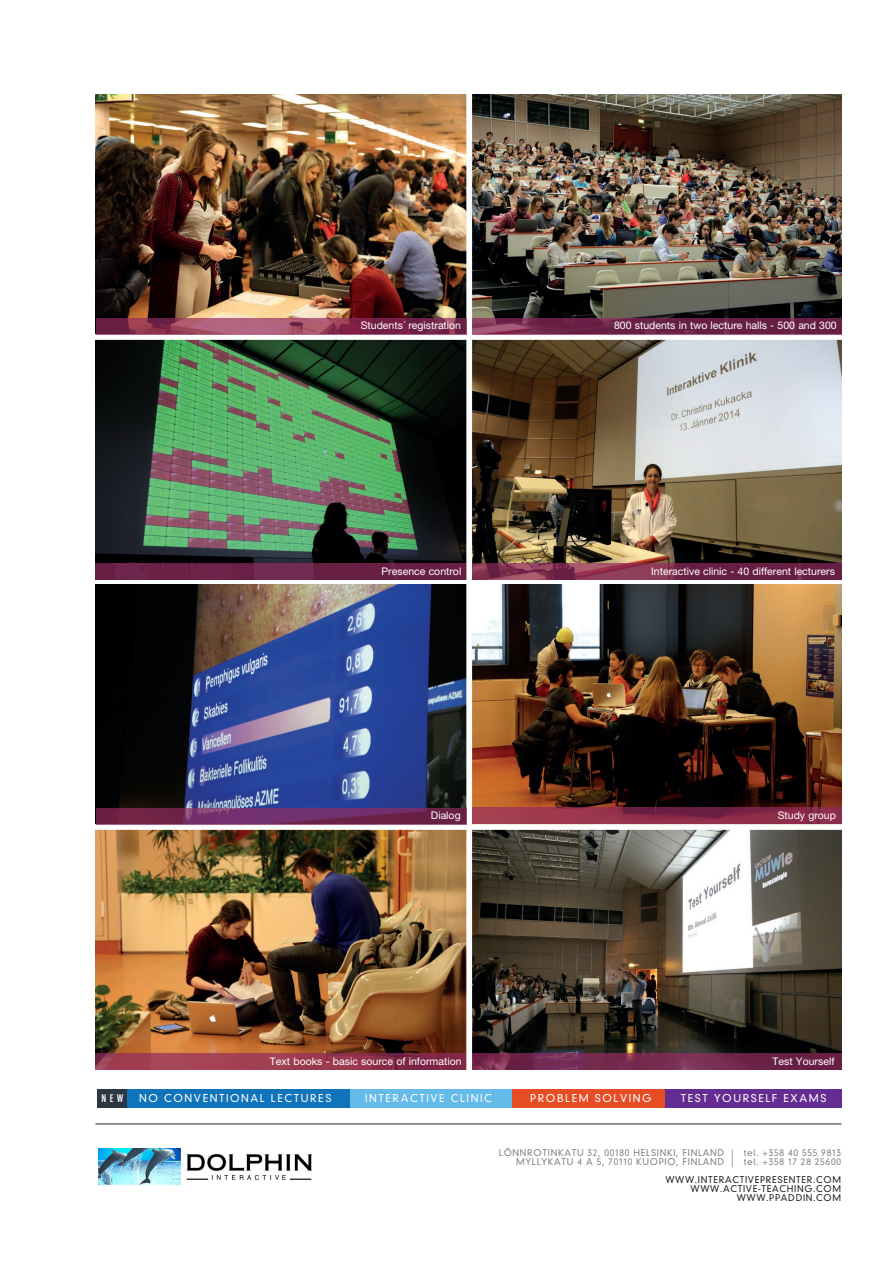
<style>
.page{position:relative;width:893px;height:1263px;background:#fff}
.page>*{position:absolute;margin:0;border:0;box-sizing:border-box;transform-origin:0 0}
.t1{font:10.5px "Helvetica Neue LT Std";color:#fff}
.t2{font:300 10.5px "DIN Neuzeit Grotesk Std";letter-spacing:.15em;color:#fff}
.t3{font:700 condensed 10.5px "DIN Neuzeit Grotesk Std";color:#fff}
.t4{font:300 9px "DIN Neuzeit Grotesk Std";letter-spacing:.075em;color:#808285}
.t5{font:300 9px "DIN Neuzeit Grotesk Std";letter-spacing:.075em;color:#231f20}
</style>
<div class="page">
<div style="left:97px;top:1089px;width:31px;height:19px;background:#2b3743"></div>
<div style="left:128px;top:1089px;width:222px;height:19px;background:#1074bc"></div>
<div style="left:350px;top:1089px;width:162px;height:19px;background:#64bae9"></div>
<div style="left:512px;top:1089px;width:154px;height:19px;background:#e64d25"></div>
<div style="left:665px;top:1089px;width:176px;height:19px;background:#652d91"></div>
<hr style="left:95px;top:1123px;width:746px;height:1px;background:#231f20">
<img style="left:98px;top:1148px;width:213px;height:38px">
<img style="left:95px;top:94px;width:746px;height:486px">
<img style="left:95px;top:584px;width:746px;height:486px">
<svg style="left:96px;top:318px;width:370px;height:16px;background:#8e3d5a"></svg>
<div style="left:95px;top:563px;width:371px;height:17px;background:linear-gradient(to right,#6e254b,#682046)"></div>
<svg style="left:96px;top:808px;width:370px;height:16px;background:#6f2959"></svg>
<svg style="left:95px;top:1053px;width:371px;height:17px;background:#96384e"></svg>
<svg style="left:472px;top:1053px;width:369px;height:17px;background:#72294d"></svg>
<svg style="left:472px;top:807px;width:369px;height:17px;background:#8d2f4a"></svg>
<svg style="left:472px;top:563px;width:369px;height:17px;background:#7a2d4d"></svg>
<svg style="left:472px;top:318px;width:369px;height:16px;background:#6e2549"></svg>
<p class="t1" style="left:361px;top:319px;width:102px">Students´ registration</p>
<p class="t1" style="left:614px;top:319px;width:224px">800 students in two lecture halls - 500 and 300</p>
<p class="t1" style="left:381px;top:565px;width:81px">Presence control</p>
<p class="t1" style="left:431px;top:809px;width:31px">Dialog</p>
<p class="t1" style="left:651px;top:565px;width:185px">Interactive clinic - 40 different lecturers</p>
<p class="t1" style="left:778px;top:809px;width:60px">Study group</p>
<p class="t1" style="left:270px;top:1055px;width:193px">Text books - basic source of information</p>
<p class="t1" style="left:772px;top:1055px;width:63px">Test Yourself</p>
<p class="t3" style="left:102px;top:1092px;width:23px">NEW</p>
<p class="t2" style="left:139px;top:1092px;width:194px">NO CONVENTIONAL LECTURES</p>
<p class="t2" style="left:365px;top:1092px;width:128px">INTERACTIVE CLINIC</p>
<p class="t2" style="left:530px;top:1092px;width:123px">PROBLEM SOLVING</p>
<p class="t2" style="left:681px;top:1092px;width:147px">TEST YOURSELF EXAMS</p>
<p class="t4" style="left:499px;top:1147px;width:344px">LÖNNROTINKATU 32, 00180 HELSINKI, FINLAND | tel. +358 40 555 9813</p>
<p class="t4" style="left:516px;top:1156px;width:326px">MYLLYKATU 4 A 5, 70110 KUOPIO, FINLAND | tel. +358 17 28 25600</p>
<p class="t5" style="left:665px;top:1174px;width:177px">WWW.INTERACTIVEPRESENTER.COM</p>
<p class="t5" style="left:691px;top:1183px;width:152px">WWW.ACTIVE-TEACHING.COM</p>
<p class="t5" style="left:737px;top:1192px;width:106px">WWW.PPADDIN.COM</p>
</div>
